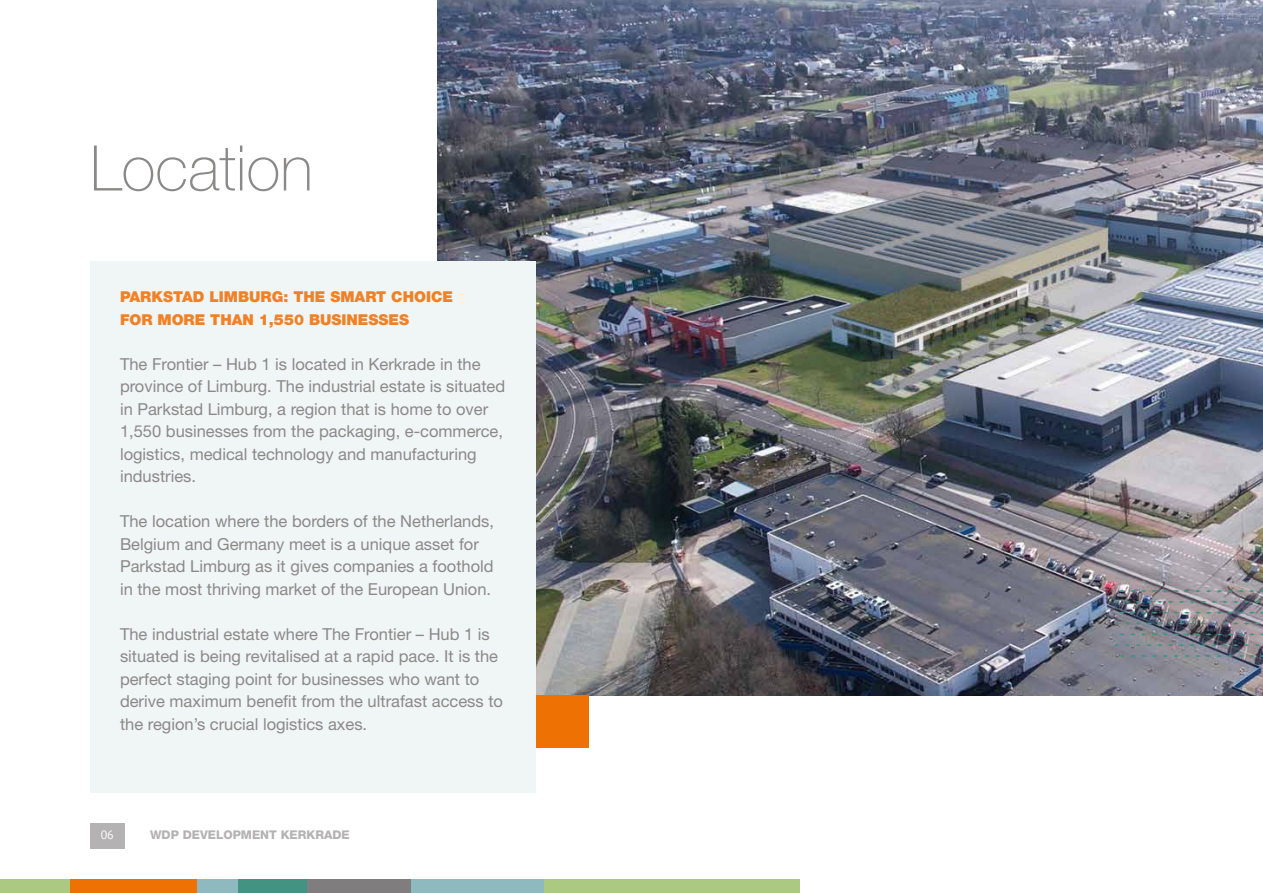
<style>
.page{position:relative;width:1263px;height:893px;background:#fff}
.page>*{position:absolute;margin:0;border:0;box-sizing:border-box;transform-origin:0 0}
.t1{font:100 63px "Helvetica Neue LT Std";color:#8b8988}
.t2{font:16.5px/22.5px "Helvetica Neue LT Std";color:#8b8988}
.t3{font:900 15px/22.5px "Helvetica Neue LT Std";color:#f08126}
.t4{font:800 12px "Helvetica Neue LT Std";color:#b4b2b2}
.t5{font:12px "PT Sans";color:#fff}
</style>
<div class="page">
<div style="left:0;top:879px;width:71px;height:14px;background:#acc982"></div>
<div style="left:70px;top:879px;width:127px;height:14px;background:#ee7203"></div>
<div style="left:197px;top:879px;width:42px;height:14px;background:#8db9bf"></div>
<div style="left:410px;top:879px;width:135px;height:14px;background:#8db9bf"></div>
<div style="left:238px;top:879px;width:70px;height:14px;background:#429382"></div>
<div style="left:307px;top:879px;width:104px;height:14px;background:#7f7d7d"></div>
<div style="left:544px;top:879px;width:255px;height:14px;background:#acc982"></div>
<img style="left:437px;top:0;width:826px;height:695px">
<svg style="left:1113px;top:622px;width:147px;height:3px"></svg>
<svg style="left:1113px;top:601px;width:147px;height:2px"></svg>
<svg style="left:1112px;top:590px;width:151px;height:2px"></svg>
<svg style="left:1112px;top:612px;width:151px;height:2px"></svg>
<svg style="left:1113px;top:644px;width:147px;height:2px"></svg>
<svg style="left:1112px;top:633px;width:151px;height:2px"></svg>
<svg style="left:1112px;top:655px;width:151px;height:2px"></svg>
<div style="left:536px;top:695px;width:52px;height:53px;background:#ee7203"></div>
<div style="left:90px;top:824px;width:34px;height:25px;background:#b4b2b2"></div>
<div style="left:90px;top:262px;width:446px;height:531px;background:#f0f5f6"></div>
<h1 class="t1" style="left:90px;top:132px;width:224px">Location</h1>
<p class="t3" style="left:120px;top:286px;width:334px">PARKSTAD LIMBURG: THE SMART CHOICE<br>FOR MORE THAN 1,550 BUSINESSES</p>
<p class="t2" style="left:120px;top:352px;width:387px">The Frontier – Hub 1 is located in Kerkrade in the province of Limburg. The industrial estate is situated in Parkstad Limburg, a region that is home to over 1,550 businesses from the packaging, e-commerce, logistics, medical technology and manufacturing industries.</p>
<p class="t2" style="left:120px;top:510px;width:376px">The location where the borders of the Netherlands, Belgium and Germany meet is a unique asset for Parkstad Limburg as it gives companies a foothold in the most thriving market of the European Union.</p>
<p class="t2" style="left:120px;top:623px;width:384px">The industrial estate where The Frontier – Hub 1 is situated is being revitalised at a rapid pace. It is the perfect staging point for businesses who want to derive maximum benefit from the ultrafast access to the region’s crucial logistics axes.</p>
<p class="t5" style="left:101px;top:827px;width:15px">06</p>
<p class="t4" style="left:150px;top:827px;width:201px">WDP DEVELOPMENT KERKRADE</p>
</div>
